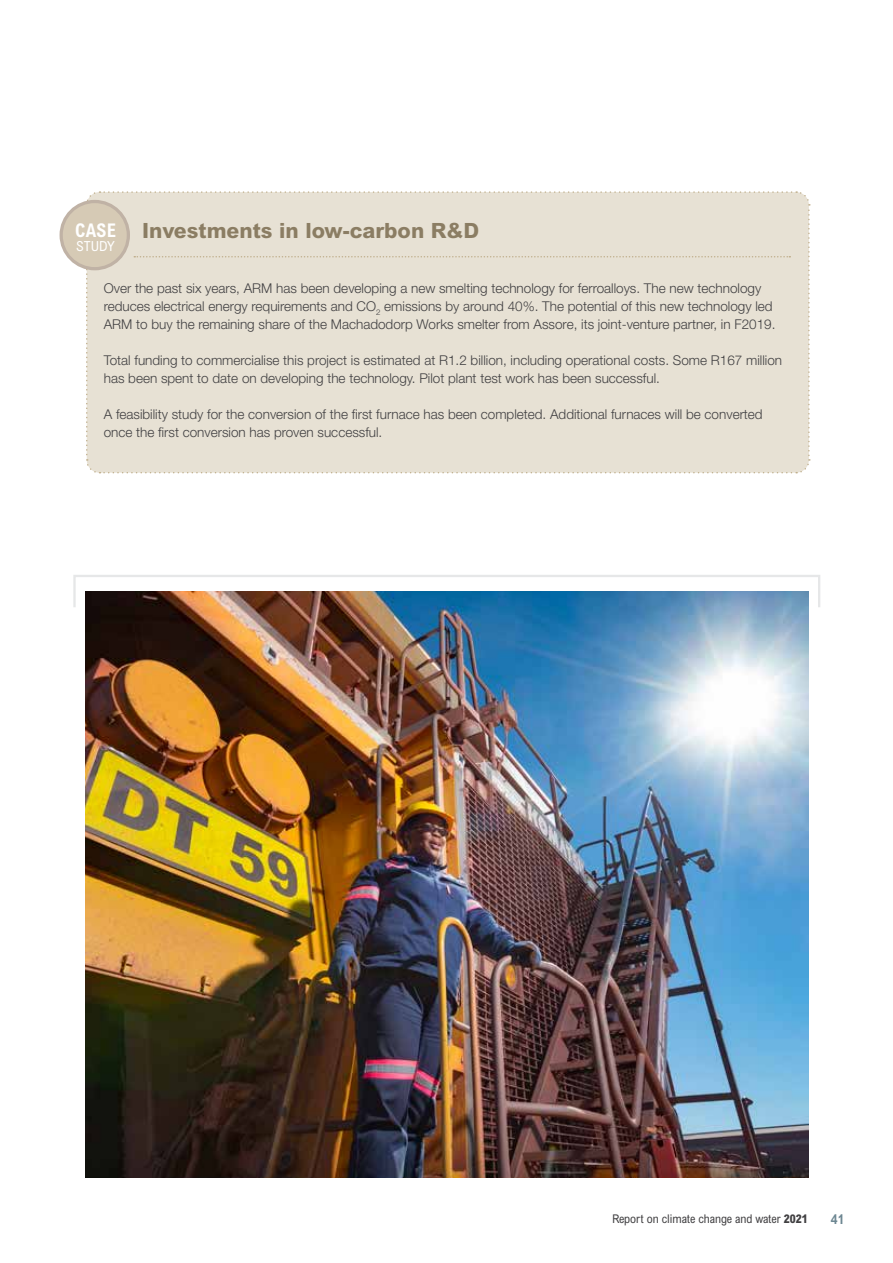
<style>
.page{position:relative;width:893px;height:1263px;background:#fff}
.page>*{position:absolute;margin:0;border:0;box-sizing:border-box;transform-origin:0 0}
.t1{font:800 21px "Arial MT Std";color:#8b7d63}
.t2{font:condensed 13.8px "Arial MT Std";color:#fff}
.t3{font:300 13.5px/18px "Helvetica Neue LT Std";color:#414042}
.t4{font:700 condensed 13.5px "Arial MT Std";color:#6d8792}
.t5{font:condensed 12px "Arial MT Std";color:#414042}
.s1{font-weight:700;font-stretch:condensed;font-size:18.9px;color:#fff}
.s2{font-weight:800}
</style>
<div class="page">
<div style="left:86px;top:191px;width:724px;height:283px;background:#e7e1d4"></div>
<div style="left:61px;top:201px;width:67px;height:68px;background:#d6cab5;border-radius:50%"></div>
<div style="left:60px;top:200px;width:70px;height:70px;border:3px solid #c0b2a5;border-radius:50%"></div>
<img style="left:85px;top:610px;width:723px;height:568px">
<svg style="left:73px;top:575px;width:747px;height:35px"></svg>
<h1 class="t1" style="left:75px;top:218px;width:405px"><span class="s1">CASE</span> Investments in low-carbon R&amp;D</h1>
<p class="t2" style="left:76px;top:238px;width:40px">STUDY</p>
<p class="t3" style="left:104px;top:279px;width:673px">Over the past six years, ARM has been developing a new smelting technology for ferroalloys. The new technology reduces electrical energy requirements and CO<sub>2</sub> emissions by around 40%. The potential of this new technology led<br>ARM to buy the remaining share of the Machadodorp Works smelter from Assore, its joint-venture partner, in F2019.</p>
<p class="t3" style="left:104px;top:351px;width:680px">Total funding to commercialise this project is estimated at R1.2 billion, including operational costs. Some R167 million has been spent to date on developing the technology. Pilot plant test work has been successful.</p>
<p class="t3" style="left:104px;top:405px;width:660px">A feasibility study for the conversion of the first furnace has been completed. Additional furnaces will be converted once the first conversion has proven successful.</p>
<p class="t5" style="left:612px;top:1212px;width:197px">Report on climate change and water <span class="s2">2021</span></p>
<p class="t4" style="left:831px;top:1211px;width:15px">41</p>
</div>
